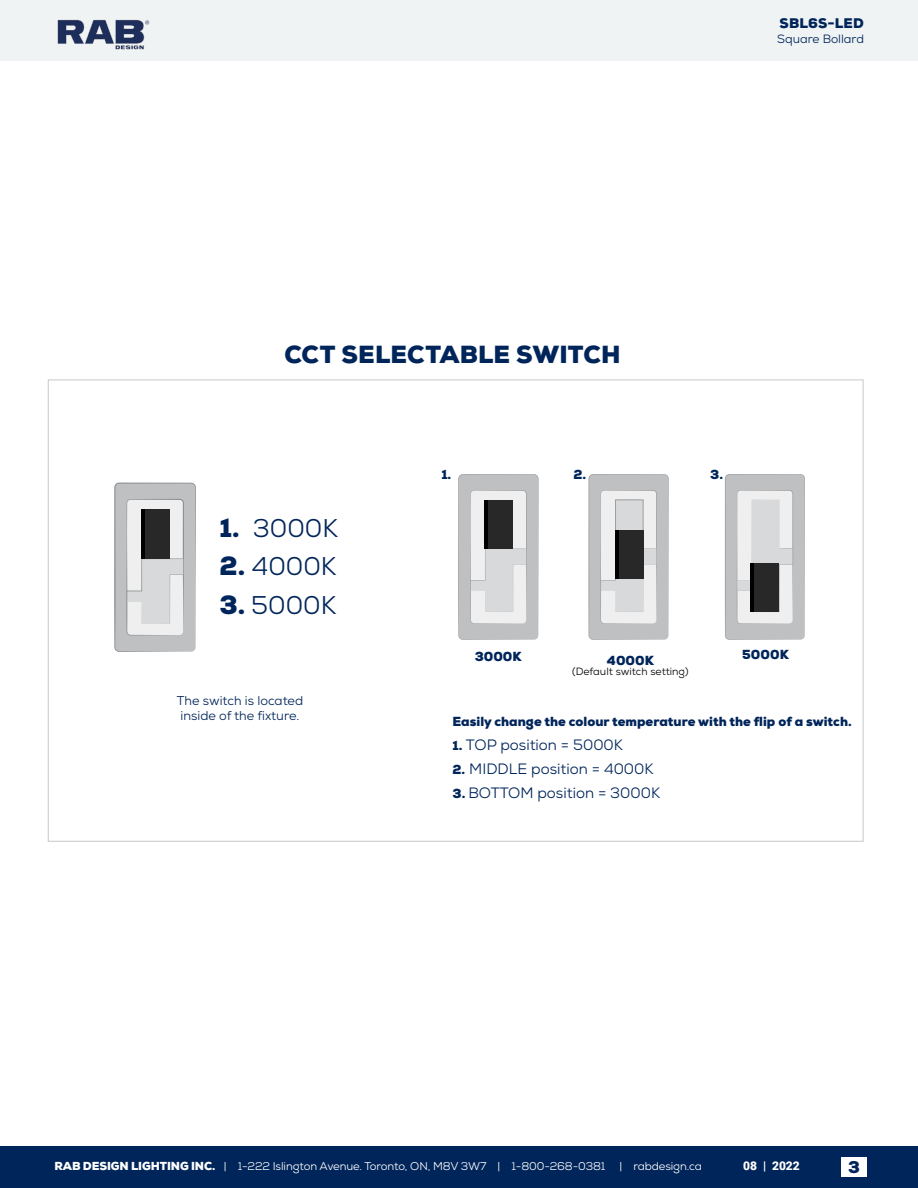
<style>
.page{position:relative;width:918px;height:1188px;background:#fff}
.page>*{position:absolute;margin:0;border:0;box-sizing:border-box;transform-origin:0 0}
.t1{font:25.65px "Nexa";color:#00255a}
.t2{font:900 24px "Nexa";letter-spacing:.005em;color:#00255a}
.t3{font:900 16.5px "Nexa";color:#00255a}
.t4{font:15px "Nexa";color:#00255a}
.t5{font:900 13.5px "Nexa";letter-spacing:.015em;color:#00255a}
.t6{font:900 12.75px "Nexa";color:#00255a}
.t7{font:12.75px/15px "Nexa";color:#00255a}
.t8{font:12px "Nexa";color:#00255a}
.t9{font:900 12px "Roboto";color:#fff}
.t10{font:11.25px "Nexa";letter-spacing:-.01em;color:#fff}
.t11{font:10.5px "Nexa";color:#000}
.s1{font-weight:900}
.s2{font-weight:900;font-size:12.75px}
</style>
<div class="page">
<div style="left:0;top:1147px;width:918px;height:41px;background:#00255a"></div>
<div style="left:0;top:0;width:918px;height:60px;background:#f0f3f4"></div>
<img style="left:57px;top:19px;width:93px;height:31px">
<div style="left:841px;top:1158px;width:26px;height:19px;background:#fff"></div>
<svg style="left:114px;top:483px;width:82px;height:169px"></svg>
<div style="left:141px;top:509px;width:25px;height:50px;background:#000"></div>
<div style="left:145px;top:509px;width:25px;height:50px;background:#292829"></div>
<svg style="left:458px;top:474px;width:80px;height:166px"></svg>
<div style="left:485px;top:500px;width:24px;height:49px;background:linear-gradient(to bottom,#000,#000)"></div>
<div style="left:489px;top:500px;width:24px;height:49px;background:#292829"></div>
<svg style="left:589px;top:474px;width:80px;height:166px"></svg>
<svg style="left:725px;top:474px;width:80px;height:166px"></svg>
<div style="left:615px;top:530px;width:25px;height:49px;background:#000"></div>
<div style="left:619px;top:530px;width:25px;height:49px;background:#292829"></div>
<div style="left:750px;top:563px;width:25px;height:49px;background:#000"></div>
<div style="left:754px;top:563px;width:25px;height:49px;background:#292829"></div>
<p class="t5" style="left:780px;top:14px;width:86px">SBL6S-LED</p>
<p class="t8" style="left:777px;top:31px;width:88px">Square Bollard</p>
<h2 class="t2" style="left:285px;top:339px;width:338px">CCT SELECTABLE SWITCH</h2>
<h1 class="t1" style="left:220px;top:512px;width:120px"><span class="s1">1.</span> 3000K</h1>
<h1 class="t1" style="left:220px;top:550px;width:118px"><span class="s1">2.</span> 4000K</h1>
<h1 class="t1" style="left:220px;top:589px;width:118px"><span class="s1">3.</span> 5000K</h1>
<p class="t6" style="left:441px;top:466px;width:11px">1.</p>
<p class="t6" style="left:574px;top:466px;width:14px">2.</p>
<p class="t6" style="left:710px;top:466px;width:14px">3.</p>
<p class="t6" style="left:475px;top:648px;width:49px">3000K</p>
<p class="t6" style="left:607px;top:652px;width:48px">4000K</p>
<p class="t11" style="left:572px;top:665px;width:118px">(Default switch setting)</p>
<p class="t6" style="left:742px;top:646px;width:48px">5000K</p>
<p class="t7" style="left:177px;top:694px;width:128px">The switch is located inside of the fixture.</p>
<p class="t6" style="left:453px;top:713px;width:401px">Easily change the colour temperature with the flip of a switch.</p>
<h3 class="t4" style="left:453px;top:735px;width:172px"><span class="s2">1.</span> TOP position = 5000K</h3>
<h3 class="t4" style="left:453px;top:759px;width:202px"><span class="s2">2.</span> MIDDLE position = 4000K</h3>
<h3 class="t4" style="left:453px;top:783px;width:209px"><span class="s2">3.</span> BOTTOM position = 3000K</h3>
<p class="t10" style="left:54px;top:1159px;width:649px"><span class="s1">RAB DESIGN LIGHTING INC.</span> | 1-222 Islington Avenue. Toronto, ON, M8V 3W7 | 1-800-268-0381 | rabdesign.ca</p>
<p class="t9" style="left:743px;top:1158px;width:58px">08 | 2022</p>
<h3 class="t3" style="left:848px;top:1156px;width:13px">3</h3>
</div>
